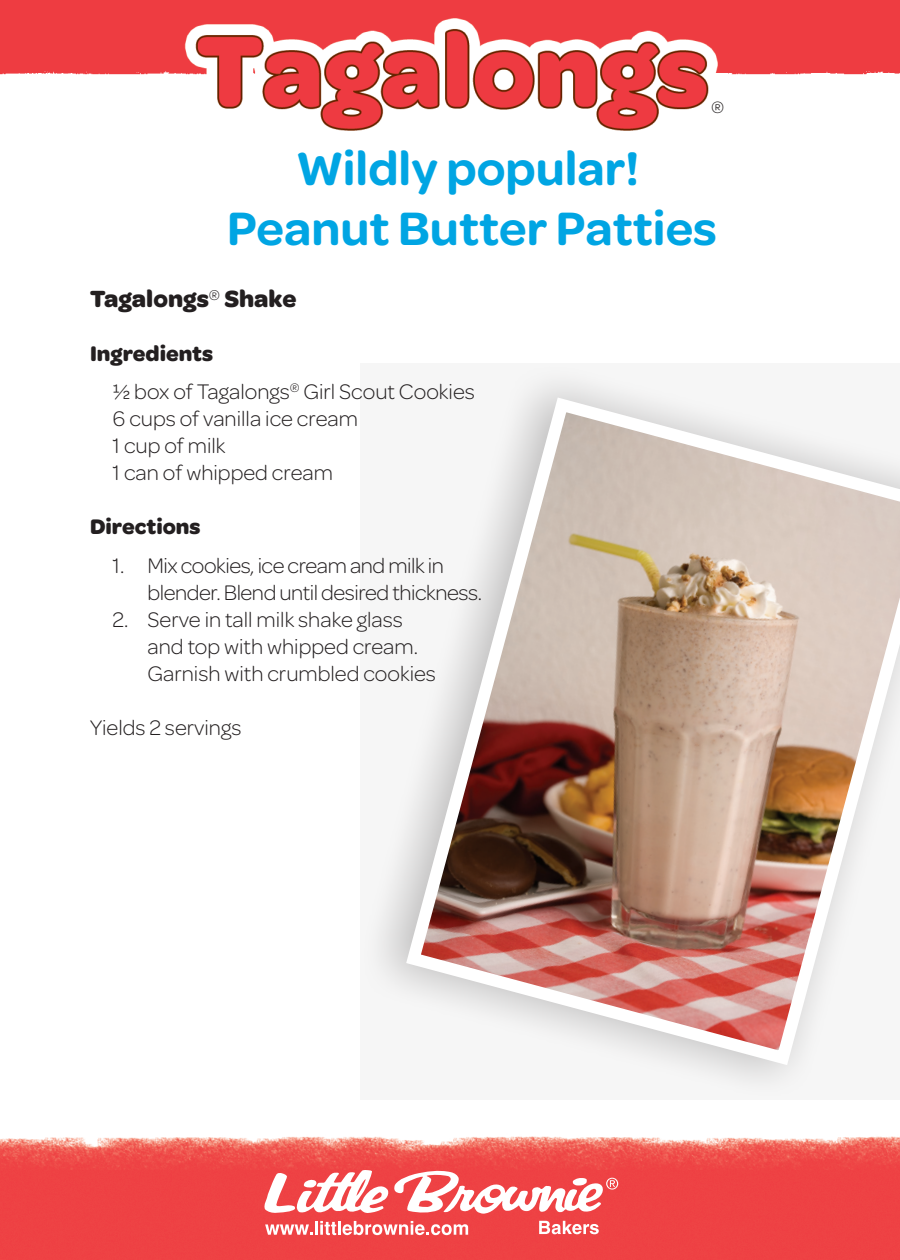
<style>
.page{position:relative;width:900px;height:1260px;background:#fff}
.page>*{position:absolute;margin:0;border:0;box-sizing:border-box;transform-origin:0 0}
.t1{font:600 50px/60px "Omnes Girl Scouts";color:#00a5e3;text-align:center}
.t2{font:700 25px "Omnes Girl Scouts";color:#231f20}
.t3{font:300 22.5px/27px "Omnes Girl Scouts";color:#231f20}
.t4{font:300 22.5px/27px "Omnes Girl Scouts";letter-spacing:-.02em;color:#231f20}
.t5{font:700 22.5px "Omnes Girl Scouts";color:#231f20}
.t6{font:300 17.5px "Omnes Girl Scouts";color:#231f20}
.s1{font-weight:700}
</style>
<div class="page">
<img style="left:0;top:0;width:900px;height:131px">
<img style="left:0;top:1136px;width:900px;height:124px">
<div style="left:361px;top:363px;width:539px;height:736px;background:#f6f6f6"></div>
<img style="left:399px;top:390px;width:501px;height:683px">
<svg style="left:539px;top:1221px;width:60px;height:13px"></svg>
<svg style="left:264px;top:1170px;width:354px;height:45px"></svg>
<svg style="left:265px;top:1224px;width:48px;height:11px"></svg>
<hr style="left:315px;top:1221px;width:3px;height:14px;background:#fff">
<svg style="left:320px;top:1221px;width:16px;height:14px"></svg>
<hr style="left:338px;top:1221px;width:3px;height:14px;background:#fff">
<svg style="left:343px;top:1221px;width:125px;height:14px"></svg>
<p class="t6" style="left:711px;top:96px;width:15px">®</p>
<h1 class="t1" style="left:227px;top:136px;width:491px">Wildly popular!<br>Peanut Butter Patties</h1>
<p class="t2" style="left:90px;top:280px;width:208px">Tagalongs<sup>®</sup> Shake</p>
<p class="t3" style="left:112px;top:334px;width:364px;line-height:38.2px;text-indent:-22px"><span class="s1">Ingredients<br></span>½ box of Tagalongs<sup>®</sup> Girl Scout Cookies</p>
<p class="t3" style="left:113px;top:405px;width:247px">6 cups of vanilla ice cream<br>1 cup of milk<br>1 can of whipped cream</p>
<p class="t5" style="left:90px;top:510px;width:112px">Directions</p>
<p class="t4" style="left:148px;top:551px;width:336px;text-indent:-35px">1. Mix cookies, ice cream and milk in blender. Blend until desired thickness.</p>
<p class="t3" style="left:148px;top:605px;width:290px;text-indent:-35px">2. Serve in tall milk shake glass and top with whipped cream.<br>Garnish with crumbled cookies</p>
<p class="t3" style="left:90px;top:713px;width:153px">Yields 2 servings</p>
</div>
